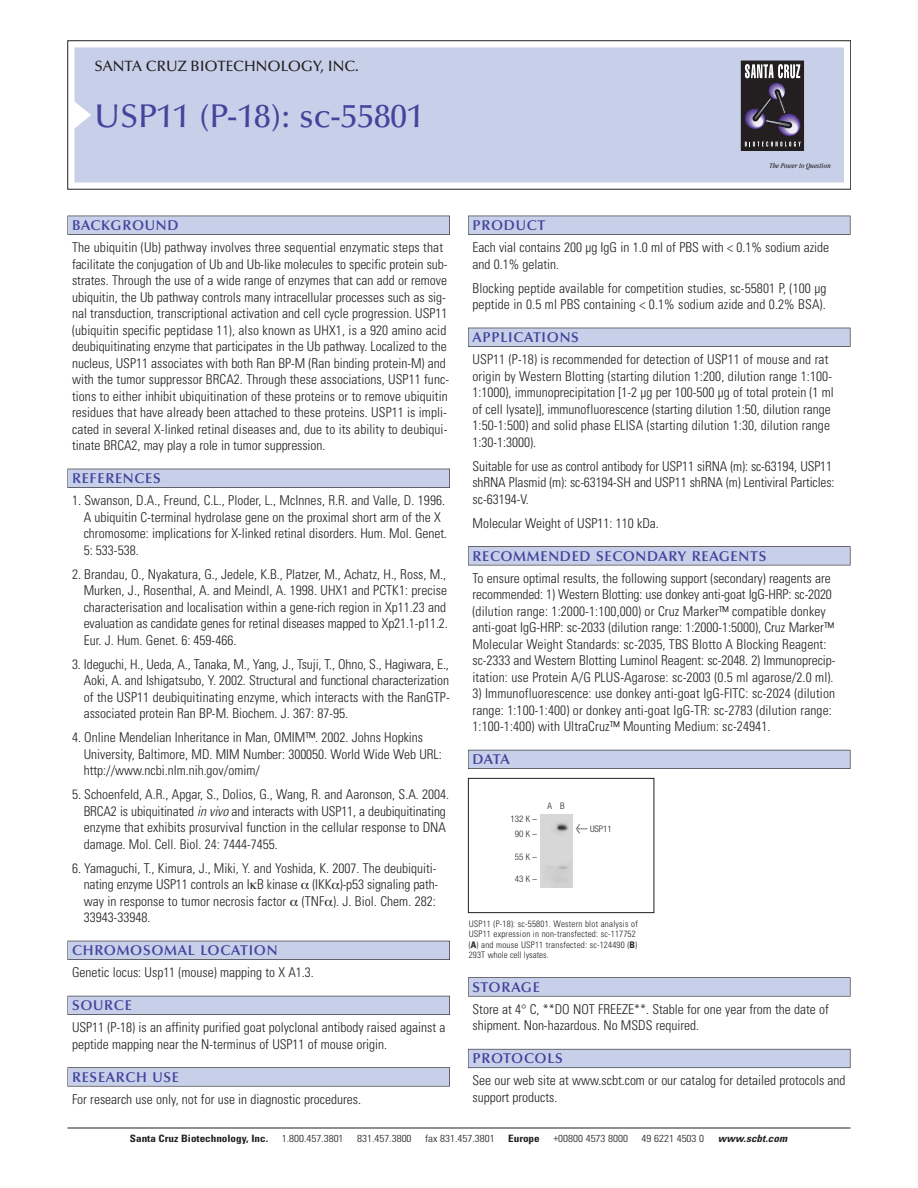
<style>
.page{position:relative;width:918px;height:1188px;background:#fff}
.page>*{position:absolute;margin:0;border:0;box-sizing:border-box;transform-origin:0 0}
.t1{font:500 33px "Optima";color:#41459c}
.t2{font:500 15px "Optima";color:#231f20}
.t3{font:600 14.25px "Optima";letter-spacing:.05em;color:#41459c}
.t4{font:300 condensed 13.5px/16.5px "Univers";color:#231f20}
.t5{font:300 condensed 10.2px "Univers";color:#231f20;scale:1.1 1}
.t6{font:700 condensed 10.2px "Univers";color:#231f20;scale:1.1 1}
.t7{font:italic 700 condensed 10.2px "Univers";color:#231f20;scale:1.1 1}
.t8{font:300 condensed 9px/10.5px "Univers";letter-spacing:.02em;color:#231f20}
.t9{font:300 condensed 9px/15px "Helvetica Neue";color:#231f20;text-align:center}
.t10{font:italic condensed 7.5px "Garamond";color:#231f20}
.s1{font-style:italic}
.s2{font-family:"Meta Plus";font-weight:400;font-stretch:normal;font-size:10.5px}
.s3{font-weight:700}
</style>
<div class="page">
<div style="left:74px;top:47px;width:770px;height:135px;background:#c7cfe9"></div>
<div style="left:741px;top:61px;width:62px;height:89px;background:#231f20"></div>
<div style="left:741px;top:61px;width:63px;height:90px;border:1px solid #231f20"></div>
<svg style="left:741px;top:64px;width:64px;height:83px"></svg>
<div style="left:68px;top:216px;width:382px;height:19px;background:#64636a"></div>
<div style="left:68px;top:216px;width:381px;height:18px;background:#c7cfe9"></div>
<div style="left:68px;top:469px;width:382px;height:19px;background:#62626a"></div>
<div style="left:68px;top:469px;width:381px;height:18px;background:#c7cfe9"></div>
<div style="left:68px;top:941px;width:382px;height:19px;background:#63636c"></div>
<div style="left:68px;top:941px;width:381px;height:18px;background:#c7cfe9"></div>
<div style="left:68px;top:996px;width:382px;height:19px;background:#63646e"></div>
<div style="left:68px;top:996px;width:381px;height:18px;background:#c7cfe9"></div>
<svg style="left:68px;top:1067px;width:382px;height:20px"></svg>
<div style="left:68px;top:1068px;width:381px;height:18px;background:#c7cfe9"></div>
<div style="left:468px;top:216px;width:382px;height:19px;background:#64636a"></div>
<div style="left:468px;top:216px;width:382px;height:18px;background:#c7cfe9"></div>
<div style="left:468px;top:328px;width:382px;height:19px;background:#62626a"></div>
<div style="left:468px;top:328px;width:382px;height:18px;background:#c7cfe9"></div>
<div style="left:468px;top:546px;width:382px;height:19px;background:#67666b"></div>
<div style="left:468px;top:547px;width:382px;height:18px;background:#c7cfe9"></div>
<div style="left:468px;top:750px;width:382px;height:19px;background:#63646e"></div>
<div style="left:468px;top:750px;width:382px;height:18px;background:#c7cfe9"></div>
<svg style="left:468px;top:977px;width:382px;height:20px"></svg>
<div style="left:468px;top:978px;width:382px;height:18px;background:#c7cfe9"></div>
<div style="left:468px;top:1049px;width:382px;height:19px;background:#717380"></div>
<div style="left:468px;top:1049px;width:382px;height:18px;background:#c7cfe9"></div>
<hr style="left:68px;top:1128px;width:782px;height:1px;background:#231f20">
<div style="left:468px;top:778px;width:186px;height:135px;border:1px solid #231f20"></div>
<img style="left:540px;top:814px;width:33px;height:74px">
<p class="t2" style="left:94px;top:60px;width:266px">SANTA CRUZ BIOTECHNOLOGY, INC.</p>
<h1 class="t1" style="left:94px;top:102px;width:331px">USP11 (P-18): sc-55801</h1>
<p class="t10" style="left:769px;top:163px;width:63px">The Power to Question</p>
<p class="t3" style="left:72px;top:219px;width:108px">BACKGROUND</p>
<p class="t4" style="left:72px;top:240px;width:379px">The ubiquitin (Ub) pathway involves three sequential enzymatic steps that facilitate the conjugation of Ub and Ub-like molecules to specific protein sub&shy;strates. Through the use of a wide range of enzymes that can add or remove ubiquitin, the Ub pathway controls many intracellular processes such as sig&shy;nal transduction, transcriptional activation and cell cycle progression. USP11 (ubiquitin specific peptidase 11), also known as UHX1, is a 920 amino acid deubiquitinating enzyme that participates in the Ub pathway. Localized to the nucleus, USP11 associates with both Ran BP-M (Ran binding protein-M) and with the tumor suppressor BRCA2. Through these associations, USP11 func&shy;tions to either inhibit ubiquitination of these proteins or to remove ubiquitin residues that have already been attached to these proteins. USP11 is impli&shy;cated in several X-linked retinal diseases and, due to its ability to deubiqui&shy;tinate BRCA2, may play a role in tumor suppression.</p>
<p class="t3" style="left:72px;top:472px;width:90px">REFERENCES</p>
<p class="t4" style="left:84px;top:493px;width:365px;text-indent:-12px">1. Swanson, D.A., Freund, C.L., Ploder, L., McInnes, R.R. and Valle, D. 1996.<br>A ubiquitin C-terminal hydrolase gene on the proximal short arm of the X chromosome: implications for X-linked retinal disorders. Hum. Mol. Genet.<br>5: 533-538.</p>
<p class="t4" style="left:84px;top:567px;width:366px;text-indent:-12px">2. Brandau, O., Nyakatura, G., Jedele, K.B., Platzer, M., Achatz, H., Ross, M., Murken, J., Rosenthal, A. and Meindl, A. 1998. UHX1 and PCTK1: precise characterisation and localisation within a gene-rich region in Xp11.23 and evaluation as candidate genes for retinal diseases mapped to Xp21.1-p11.2.<br>Eur. J. Hum. Genet. 6: 459-466.</p>
<p class="t4" style="left:84px;top:657px;width:368px;text-align:justify;text-indent:-12px">3. Ideguchi, H., Ueda, A., Tanaka, M., Yang, J., Tsuji, T., Ohno, S., Hagiwara, E., Aoki, A. and Ishigatsubo, Y. 2002. Structural and functional characterization of the USP11 deubiquitinating enzyme, which interacts with the RanGTP&shy;associated protein Ran BP-M. Biochem. J. 367: 87-95.</p>
<p class="t4" style="left:84px;top:730px;width:360px;text-indent:-12px">4. Online Mendelian Inheritance in Man, OMIM™. 2002. Johns Hopkins<br>University, Baltimore, MD. MIM Number: 300050. World Wide Web URL: http://www.ncbi.nlm.nih.gov/omim/</p>
<p class="t4" style="left:84px;top:787px;width:367px;text-indent:-12px">5. Schoenfeld, A.R., Apgar, S., Dolios, G., Wang, R. and Aaronson, S.A. 2004.<br>BRCA2 is ubiquitinated <span class="s1">in vivo</span>and interacts with USP11, a deubiquitinating enzyme that exhibits prosurvival function in the cellular response to DNA damage. Mol. Cell. Biol. 24: 7444-7455.</p>
<p class="t4" style="left:84px;top:861px;width:356px;text-indent:-12px">6. Yamaguchi, T., Kimura, J., Miki, Y. and Yoshida, K. 2007. The deubiquiti&shy;nating enzyme USP11 controls an I B kinase (IKK )-p53 signaling path&shy;way in response to tumor necrosis factor (TNF ). J. Biol. Chem. 282:<br>33943-33948.</p>
<p class="t3" style="left:72px;top:944px;width:207px">CHROMOSOMAL LOCATION</p>
<p class="t4" style="left:72px;top:966px;width:243px">Genetic locus: Usp11 (mouse) mapping to X A1.3.</p>
<p class="t3" style="left:72px;top:999px;width:61px">SOURCE</p>
<p class="t4" style="left:72px;top:1021px;width:375px">USP11 (P-18) is an affinity purified goat polyclonal antibody raised against a peptide mapping near the N-terminus of USP11 of mouse origin.</p>
<p class="t3" style="left:72px;top:1071px;width:109px">RESEARCH USE</p>
<p class="t4" style="left:72px;top:1092px;width:290px">For research use only, not for use in diagnostic procedures.</p>
<p class="t3" style="left:473px;top:219px;width:74px">PRODUCT</p>
<p class="t4" style="left:473px;top:240px;width:358px">Each vial contains 200 µg IgG in 1.0 ml of PBS with &lt; 0.1% sodium azide and 0.1% gelatin.</p>
<p class="t4" style="left:473px;top:281px;width:356px">Blocking peptide available for competition studies, sc-55801 P, (100 µg peptide in 0.5 ml PBS containing &lt; 0.1% sodium azide and 0.2% BSA).</p>
<p class="t3" style="left:473px;top:331px;width:108px">APPLICATIONS</p>
<p class="t4" style="left:473px;top:352px;width:363px">USP11 (P-18) is recommended for detection of USP11 of mouse and rat origin by Western Blotting (starting dilution 1:200, dilution range 1:100- 1:1000), immunoprecipitation [1-2 µg per 100-500 µg of total protein (1 ml of cell lysate)], immunofluorescence (starting dilution 1:50, dilution range 1:50-1:500) and solid phase ELISA (starting dilution 1:30, dilution range 1:30-1:3000).</p>
<p class="t4" style="left:473px;top:459px;width:364px">Suitable for use as control antibody for USP11 siRNA (m): sc-63194, USP11 shRNA Plasmid (m): sc-63194-SH and USP11 shRNA (m) Lentiviral Particles: sc-63194-V.</p>
<p class="t4" style="left:473px;top:516px;width:188px">Molecular Weight of USP11: 110 kDa.</p>
<p class="t3" style="left:473px;top:550px;width:295px">RECOMMENDED SECONDARY REAGENTS</p>
<p class="t4" style="left:473px;top:571px;width:364px">To ensure optimal results, the following support (secondary) reagents are recommended: 1) Western Blotting: use donkey anti-goat IgG-HRP: sc-2020 (dilution range: 1:2000-1:100,000) or Cruz Marker™ compatible donkey anti-goat IgG-HRP: sc-2033 (dilution range: 1:2000-1:5000), Cruz Marker™ Molecular Weight Standards: sc-2035, TBS Blotto A Blocking Reagent: sc-2333 and Western Blotting Luminol Reagent: sc-2048. 2) Immunoprecip&shy;itation: use Protein A/G PLUS-Agarose: sc-2003 (0.5 ml agarose/2.0 ml).</p>
<p class="t4" style="left:473px;top:687px;width:364px">3) Immunofluorescence: use donkey anti-goat IgG-FITC: sc-2024 (dilution range: 1:100-1:400) or donkey anti-goat IgG-TR: sc-2783 (dilution range:<br>1:100-1:400) with UltraCruz™ Mounting Medium: sc-24941.</p>
<p class="t3" style="left:473px;top:753px;width:39px">DATA</p>
<p class="t9" style="left:511px;top:812px;width:28px">132 K –<br>90 K –</p>
<p class="t9" style="left:515px;top:850px;width:24px">55 K –</p>
<p class="t9" style="left:515px;top:872px;width:24px">43 K –</p>
<p class="t9" style="left:547px;top:800px;width:19px">A B</p>
<p class="t9" style="left:576px;top:822px;width:38px"><span class="s2">&lt;</span> USP11</p>
<p class="t8" style="left:469px;top:919px;width:171px">USP11 (P-18): sc-55801. Western blot analysis of USP11 expression in non-transfected: sc-117752 (<span class="s3">A</span>) and mouse USP11 transfected: sc-124490 (<span class="s3">B</span>)<br>293T whole cell lysates.</p>
<p class="t3" style="left:473px;top:981px;width:69px">STORAGE</p>
<p class="t4" style="left:473px;top:1002px;width:358px">Store at 4° C, **DO NOT FREEZE**. Stable for one year from the date of shipment. Non-hazardous. No MSDS required.</p>
<p class="t3" style="left:473px;top:1053px;width:92px">PROTOCOLS</p>
<p class="t4" style="left:473px;top:1074px;width:375px">See our web site at www.scbt.com or our catalog for detailed protocols and support products.</p>
<p class="t6" style="left:130px;top:1135px;width:127px">Santa Cruz Biotechnology, Inc.</p>
<p class="t5" style="left:282px;top:1135px;width:58px">1.800.457.3801</p>
<p class="t5" style="left:357px;top:1135px;width:51px">831.457.3800</p>
<p class="t5" style="left:425px;top:1135px;width:65px">fax 831.457.3801</p>
<p class="t6" style="left:508px;top:1135px;width:30px">Europe</p>
<p class="t5" style="left:553px;top:1135px;width:69px">+00800 4573 8000</p>
<p class="t5" style="left:642px;top:1135px;width:58px">49 6221 4503 0</p>
<p class="t7" style="left:718px;top:1135px;width:67px">www.scbt.com</p>
</div>
